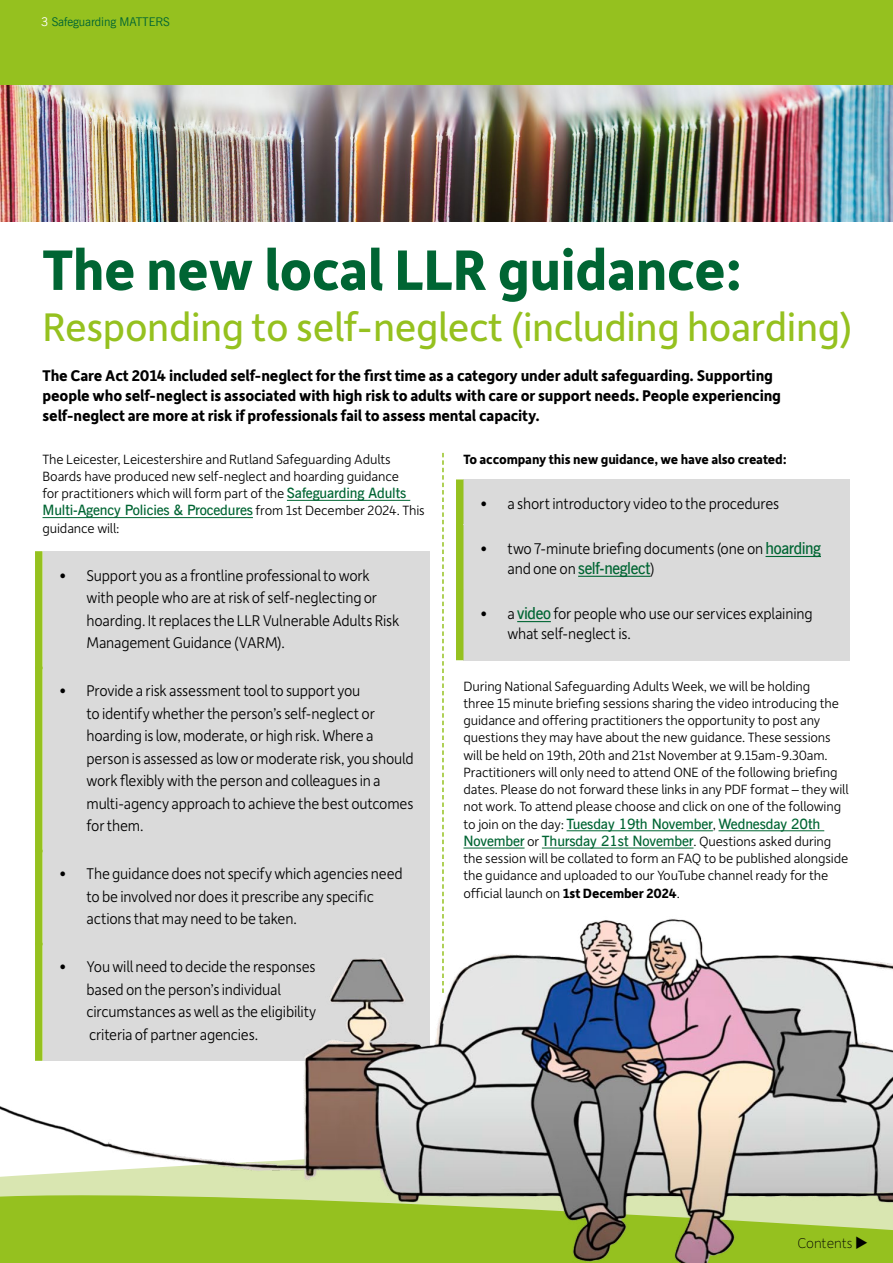
<style>
.page{position:relative;width:893px;height:1263px;background:#fff}
.page>*{position:absolute;margin:0;border:0;box-sizing:border-box;transform-origin:0 0}
.Heading{font:700 60.6px "Depot New";letter-spacing:-.01em;color:#006533}
.Heading-2{font:42.45px "Depot New";letter-spacing:-.01em;color:#95c11f}
.t1{font:300 16.5px/22.5px "Depot New";letter-spacing:-.01em;color:#000;scale:.95 1}
.Intro_Text{font:700 16.5px/19.8px "Depot New";letter-spacing:-.01em;color:#000}
.Sub_heading{font:100 15px "Depot New";letter-spacing:-.01em;color:#000}
.Body_copy{font:300 14.25px/17.2px "Depot New";letter-spacing:-.01em;color:#000}
.Body_copy-2{font:700 14.25px "Depot New";letter-spacing:-.01em;color:#000}
.t2{font:12px "News Gothic BT";letter-spacing:-.01em;color:#006533}
.s1{color:#fff}
.s2{font-family:"News Gothic BT";font-weight:600;color:#006533}
.s3{font-weight:700}
</style>
<div class="page">
<div style="left:0;top:0;width:893px;height:85px;background:#95c11f"></div>
<hr style="left:287px;top:500px;width:123px;height:1px;background:#006533">
<hr style="left:43px;top:517px;width:210px;height:1px;background:#006533">
<div style="left:43px;top:551px;width:386px;height:118px;background:#dadada"></div>
<div style="left:35px;top:551px;width:8px;height:118px;background:#95c11f"></div>
<div style="left:43px;top:667px;width:386px;height:185px;background:#dadada"></div>
<div style="left:35px;top:667px;width:8px;height:185px;background:#95c11f"></div>
<div style="left:43px;top:850px;width:386px;height:95px;background:#dadada"></div>
<div style="left:35px;top:850px;width:8px;height:95px;background:#95c11f"></div>
<div style="left:463px;top:479px;width:387px;height:51px;background:#dadada"></div>
<div style="left:456px;top:479px;width:7px;height:51px;background:#95c11f"></div>
<div style="left:463px;top:525px;width:387px;height:70px;background:#dadada"></div>
<div style="left:456px;top:525px;width:7px;height:70px;background:#95c11f"></div>
<hr style="left:765px;top:556px;width:56px;height:1px;background:#006533">
<hr style="left:578px;top:576px;width:72px;height:1px;background:#006533">
<div style="left:463px;top:590px;width:387px;height:70px;background:#dadada"></div>
<div style="left:456px;top:590px;width:7px;height:70px;background:#95c11f"></div>
<hr style="left:517px;top:621px;width:34px;height:1px;background:#006533">
<hr style="left:567px;top:830px;width:146px;height:1px;background:#006533">
<hr style="left:718px;top:830px;width:106px;height:1px;background:#006533">
<hr style="left:463px;top:847px;width:61px;height:1px;background:#006533">
<hr style="left:542px;top:847px;width:151px;height:1px;background:#006533">
<img style="left:0;top:904px;width:893px;height:359px">
<img style="left:0;top:85px;width:893px;height:137px">
<svg style="left:442px;top:453px;width:2px;height:540px"></svg>
<p class="t2" style="left:41px;top:15px;width:130px"><span class="s1">3</span> Safeguarding MATTERS</p>
<p class="Heading" style="left:43px;top:230px;width:701px">The new local LLR guidance:</p>
<p class="Heading-2" style="left:43px;top:299px;width:812px">Responding to self-neglect (including hoarding)</p>
<p class="Intro_Text" style="left:43px;top:365px;width:740px">The Care Act 2014 included self-neglect for the first time as a category under adult safeguarding. Supporting people who self-neglect is associated with high risk to adults with care or support needs. People experiencing self-neglect are more at risk if professionals fail to assess mental capacity.</p>
<p class="Body_copy" style="left:43px;top:450px;width:384px">The Leicester, Leicestershire and Rutland Safeguarding Adults Boards have produced new self-neglect and hoarding guidance<br>for practitioners which will form part of the <span class="s2">Safeguarding Adults Multi-Agency Policies &amp; Procedures</span> from 1st December 2024. This guidance will:</p>
<p class="t1" style="left:87px;top:563px;width:331px;text-indent:-27px">• Support you as a frontline professional to work with people who are at risk of self-neglecting or hoarding. It replaces the LLR Vulnerable Adults Risk Management Guidance (VARM).</p>
<p class="t1" style="left:87px;top:679px;width:346px;text-indent:-27px">• Provide a risk assessment tool to support you<br>to identify whether the person’s self-neglect or hoarding is low, moderate, or high risk. Where a person is assessed as low or moderate risk, you should work flexibly with the person and colleagues in a multi-agency approach to achieve the best outcomes for them.</p>
<p class="t1" style="left:87px;top:862px;width:334px;text-indent:-27px">• The guidance does not specify which agencies need to be involved nor does it prescribe any specific actions that may need to be taken.</p>
<p class="t1" style="left:87px;top:955px;width:243px;text-indent:-27px">• You will need to decide the responses based on the person’s individual circumstances as well as the eligibility criteria of partner agencies.</p>
<p class="Body_copy-2" style="left:463px;top:450px;width:325px">To accompany this new guidance, we have also created:</p>
<p class="t1" style="left:480px;top:492px;width:316px">• a short introductory video to the procedures</p>
<p class="t1" style="left:507px;top:538px;width:331px;line-height:19.8px;text-indent:-27px">• two 7-minute briefing documents (one on <span class="s2">hoarding </span>and one on <span class="s2">self-neglect</span>)</p>
<p class="t1" style="left:507px;top:603px;width:323px;line-height:19.8px;text-indent:-27px">• a <span class="s2">video</span> for people who use our services explaining what self-neglect is.</p>
<p class="Body_copy" style="left:463px;top:677px;width:387px">During National Safeguarding Adults Week, we will be holding<br>three 15 minute briefing sessions sharing the video introducing the guidance and offering practitioners the opportunity to post any questions they may have about the new guidance. These sessions will be held on 19th, 20th and 21st November at 9.15am-9.30am.<br>Practitioners will only need to attend ONE of the following briefing dates. Please do not forward these links in any PDF format – they will not work. To attend please choose and click on one of the following to join on the day: <span class="s2">Tuesday 19th November</span>, <span class="s2">Wednesday 20th November</span> or <span class="s2">Thursday 21st November</span>. Questions asked during the session will be collated to form an FAQ to be published alongside the guidance and uploaded to our YouTube channel ready for the official launch on <span class="s3">1st December 2024</span>.</p>
<p class="Sub_heading" style="left:797px;top:1233px;width:72px">Contents ◆</p>
</div>
